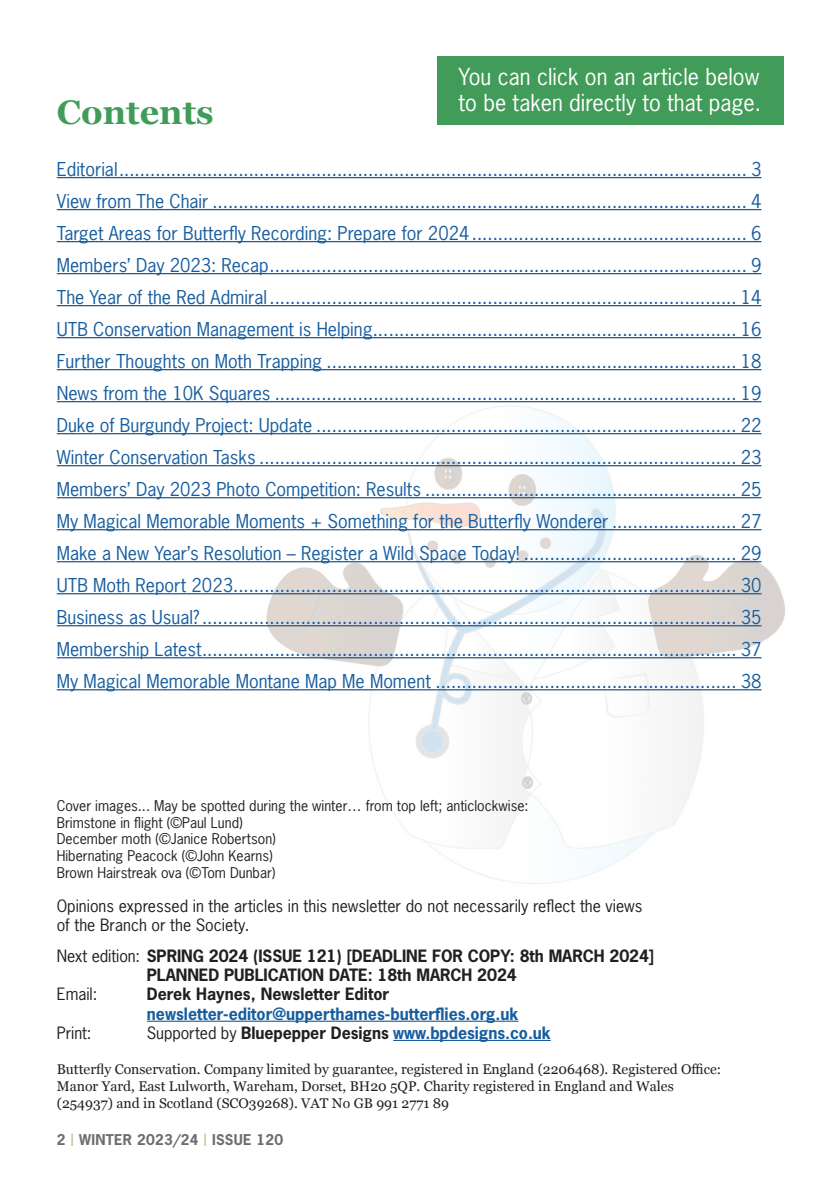
<style>
.page{position:relative;width:840px;height:1191px;background:#fff}
.page>*{position:absolute;margin:0;border:0;box-sizing:border-box;transform-origin:0 0}
.Main_Heading{font:700 34px "Georgia";color:#429c59}
.Body_Copy{font:22px "News Gothic";color:#fff}
.Body_Copy-2{font:18px "News Gothic";color:#175d9e}
.Body_Copy-3{font:700 16px "News Gothic";letter-spacing:-.005em;color:#231f20}
.Copyright{font:16px "News Gothic";color:#231f20}
.Body_Copy-4{font:700 16px "News Gothic";color:#175d9e}
.Body_Copy-5{font:16px "News Gothic";letter-spacing:-.005em;color:#231f20}
.t1{font:14px/16.8px "Georgia";color:#231f20}
.Copyright-2{font:14px "News Gothic";color:#231f20}
.t2{font:700 14px "News Gothic";letter-spacing:.02em;color:#6c6d70}
.s1{font-weight:400}
.s2{font-weight:400;color:#231f20}
.s3{color:#231f20}
.s4{font-weight:400;font-size:16px;color:#adc287}
</style>
<div class="page">
<img style="left:249px;top:401px;width:536px;height:483px">
<hr style="left:57px;top:177px;width:704px;height:1px;background:#175d9e">
<hr style="left:57px;top:209px;width:704px;height:1px;background:#175d9e">
<hr style="left:57px;top:241px;width:704px;height:1px;background:#175d9e">
<hr style="left:57px;top:273px;width:704px;height:1px;background:#175d9e">
<hr style="left:57px;top:305px;width:704px;height:1px;background:#175d9e">
<hr style="left:57px;top:337px;width:704px;height:1px;background:#175d9e">
<hr style="left:57px;top:369px;width:704px;height:1px;background:#175d9e">
<hr style="left:57px;top:401px;width:704px;height:1px;background:#175d9e">
<hr style="left:57px;top:433px;width:704px;height:1px;background:#175d9e">
<hr style="left:57px;top:465px;width:704px;height:1px;background:#175d9e">
<hr style="left:57px;top:497px;width:704px;height:1px;background:#175d9e">
<hr style="left:57px;top:529px;width:704px;height:1px;background:#175d9e">
<hr style="left:57px;top:561px;width:704px;height:1px;background:#175d9e">
<hr style="left:57px;top:593px;width:704px;height:1px;background:#175d9e">
<hr style="left:57px;top:625px;width:704px;height:1px;background:#175d9e">
<hr style="left:57px;top:657px;width:704px;height:1px;background:#175d9e">
<hr style="left:57px;top:689px;width:704px;height:1px;background:#175d9e">
<div style="left:437px;top:57px;width:345px;height:68px;background:#429c59"></div>
<hr style="left:147px;top:1020px;width:371px;height:1px;background:#175d9e">
<hr style="left:393px;top:1039px;width:157px;height:2px;background:#175d9e">
<p class="Body_Copy" style="left:458px;top:62px;width:302px">You can click on an article below</p>
<p class="Body_Copy" style="left:458px;top:89px;width:304px">to be taken directly to that page.</p>
<p class="Main_Heading" style="left:57px;top:86px;width:158px">Contents</p>
<p class="Body_Copy-2" style="left:57px;top:157px;width:706px">Editorial......................................................................................................................... 3</p>
<p class="Body_Copy-2" style="left:57px;top:189px;width:706px">View from The Chair ....................................................................................................... 4</p>
<p class="Body_Copy-2" style="left:57px;top:221px;width:706px">Target Areas for Butterfly Recording: Prepare for 2024..................................................... 6</p>
<p class="Body_Copy-2" style="left:57px;top:253px;width:706px">Members’ Day 2023: Recap............................................................................................ 9</p>
<p class="Body_Copy-2" style="left:57px;top:285px;width:706px">The Year of the Red Admiral.......................................................................................... 14</p>
<p class="Body_Copy-2" style="left:57px;top:317px;width:706px">UTB Conservation Management is Helping...................................................................... 16</p>
<p class="Body_Copy-2" style="left:57px;top:349px;width:706px">Further Thoughts on Moth Trapping ............................................................................... 18</p>
<p class="Body_Copy-2" style="left:57px;top:381px;width:706px">News from the 10K Squares ......................................................................................... 19</p>
<p class="Body_Copy-2" style="left:57px;top:413px;width:706px">Duke of Burgundy Project: Update ................................................................................. 22</p>
<p class="Body_Copy-2" style="left:57px;top:445px;width:706px">Winter Conservation Tasks ............................................................................................ 23</p>
<p class="Body_Copy-2" style="left:57px;top:477px;width:706px">Members’ Day 2023 Photo Competition: Results ............................................................ 25</p>
<p class="Body_Copy-2" style="left:57px;top:509px;width:706px">My Magical Memorable Moments + Something for the Butterfly Wonderer ........................ 27</p>
<p class="Body_Copy-2" style="left:57px;top:541px;width:706px">Make a New Year’s Resolution – Register a Wild Space Today! ......................................... 29</p>
<p class="Body_Copy-2" style="left:57px;top:573px;width:706px">UTB Moth Report 2023................................................................................................. 30</p>
<p class="Body_Copy-2" style="left:57px;top:605px;width:706px">Business as Usual?....................................................................................................... 35</p>
<p class="Body_Copy-2" style="left:57px;top:637px;width:706px">Membership Latest....................................................................................................... 37</p>
<p class="Body_Copy-2" style="left:57px;top:669px;width:706px">My Magical Memorable Montane Map Me Moment .......................................................... 38</p>
<p class="Copyright-2" style="left:57px;top:796px;width:473px">Cover images... May be spotted during the winter… from top left; anticlockwise:</p>
<p class="Copyright-2" style="left:57px;top:813px;width:187px">Brimstone in flight (©Paul Lund)</p>
<p class="Copyright-2" style="left:57px;top:830px;width:220px">December moth (©Janice Robertson)</p>
<p class="Copyright-2" style="left:57px;top:847px;width:217px">Hibernating Peacock (©John Kearns)</p>
<p class="Copyright-2" style="left:57px;top:863px;width:220px">Brown Hairstreak ova (©Tom Dunbar)</p>
<p class="Copyright" style="left:57px;top:895px;width:587px">Opinions expressed in the articles in this newsletter do not necessarily reflect the views</p>
<p class="Copyright" style="left:57px;top:914px;width:194px">of the Branch or the Society.</p>
<p class="Body_Copy-3" style="left:57px;top:945px;width:598px"><span class="s1">Next edition:</span> SPRING 2024 (ISSUE 121) [DEADLINE FOR COPY: 8th MARCH 2024]</p>
<p class="Body_Copy-3" style="left:147px;top:964px;width:371px">PLANNED PUBLICATION DATE: 18th MARCH 2024</p>
<p class="Body_Copy-5" style="left:57px;top:984px;width:42px">Email:</p>
<p class="Body_Copy-3" style="left:147px;top:983px;width:244px">Derek Haynes, Newsletter Editor</p>
<p class="Body_Copy-4" style="left:147px;top:1003px;width:373px">newsletter-editor@upperthames-butterflies.org.uk</p>
<p class="Body_Copy-5" style="left:57px;top:1022px;width:36px">Print:</p>
<p class="Body_Copy-4" style="left:147px;top:1022px;width:405px"><span class="s2">Supported by</span> <span class="s3">Bluepepper Designs</span> www.bpdesigns.co.uk</p>
<p class="t1" style="left:57px;top:1060px;width:665px">Butterfly Conservation. Company limited by guarantee, registered in England (2206468). Registered Office:</p>
<p class="t1" style="left:57px;top:1077px;width:618px">Manor Yard, East Lulworth, Wareham, Dorset, BH20 5QP. Charity registered in England and Wales (254937) and in Scotland (SCO39268). VAT No GB 991 2771 89</p>
<p class="t2" style="left:57px;top:1130px;width:228px">2 <span class="s4">|</span> WINTER 2023/24 <span class="s4">|</span> ISSUE 120</p>
</div>
